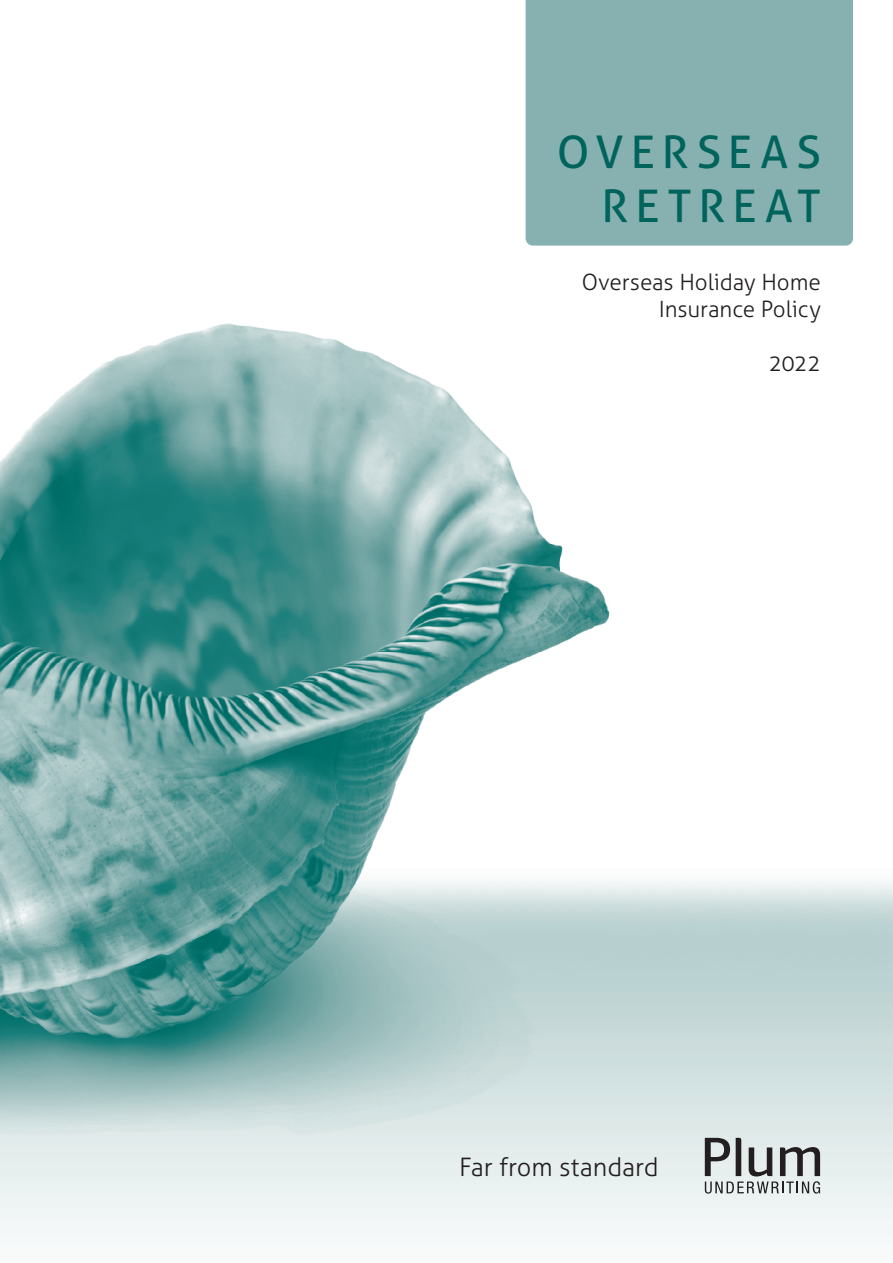
<style>
.page{position:relative;width:893px;height:1263px;background:#fff}
.page>*{position:absolute;margin:0;border:0;box-sizing:border-box;transform-origin:0 0}
.t1{font:45px/54px "Aller";letter-spacing:.16em;color:#00645c;text-align:right}
.t2{font:300 25.5px "Aller";letter-spacing:-.005em;color:#231f20}
.t3{font:300 22.5px/27px "Aller";letter-spacing:-.005em;color:#231f20;text-align:right}
</style>
<div class="page">
<img style="left:0;top:0;width:893px;height:1235px">
<svg style="left:705px;top:1138px;width:115px;height:55px"></svg>
<div style="left:526px;top:0;width:327px;height:246px;background:#87b1b0"></div>
<p class="t1" style="left:557px;top:125px;width:266px">OVERSEAS<br>RETREAT</p>
<p class="t3" style="left:582px;top:269px;width:241px">Overseas Holiday Home<br>Insurance Policy</p>
<p class="t3" style="left:769px;top:350px;width:54px">2022</p>
<p class="t2" style="left:459px;top:1152px;width:201px">Far from standard</p>
</div>
